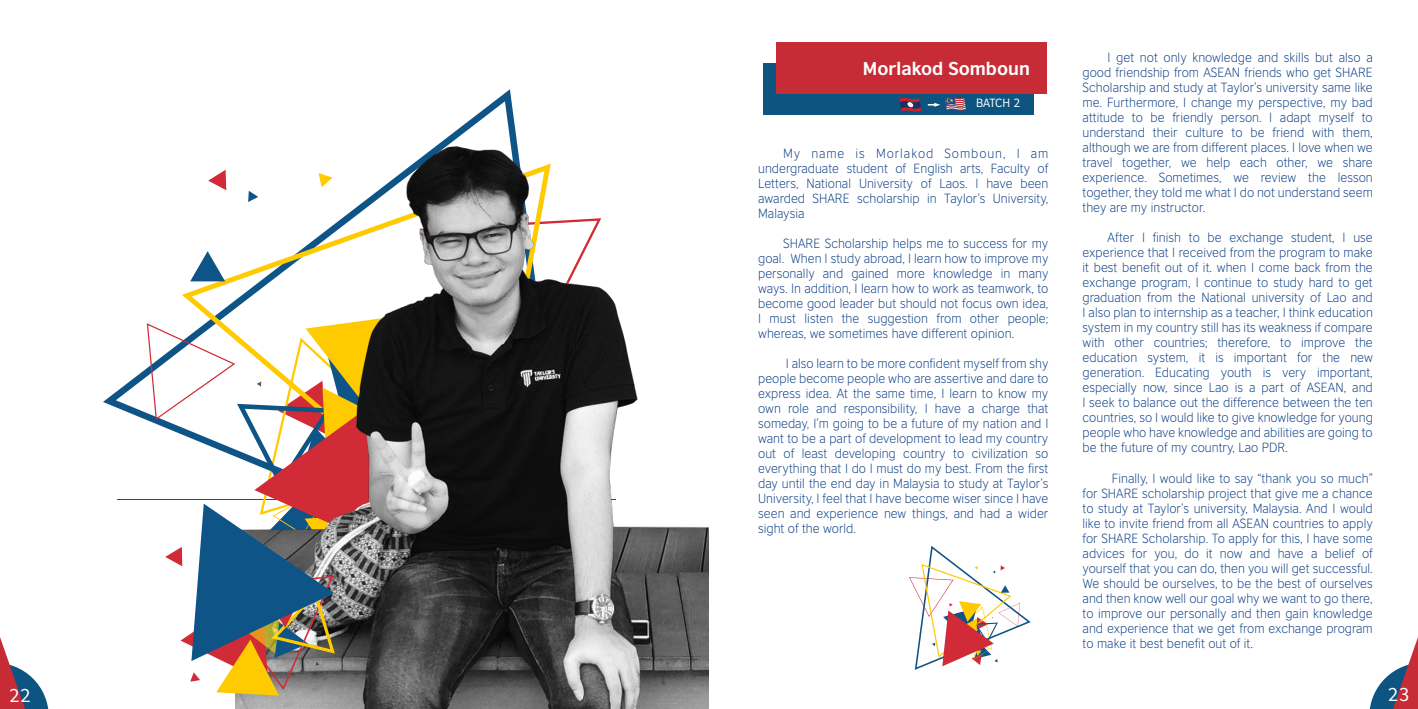
<style>
.page{position:relative;width:1418px;height:709px;background:#fff}
.page>*{position:absolute;margin:0;border:0;box-sizing:border-box;transform-origin:0 0}
.t1{font:700 17.5px "British Council Sans";color:#fff}
.t2{font:17.5px "British Council Sans";color:#fff}
.t3{font:300 12.5px/15px "British Council Sans";color:#013680;text-align:justify}
.t4{font:11.25px "British Council Sans";letter-spacing:-.015em;color:#fff}
</style>
<div class="page">
<svg style="left:208px;top:170px;width:18px;height:20px"></svg>
<svg style="left:0;top:637px;width:49px;height:72px"></svg>
<img style="left:236px;top:100px;width:473px;height:609px">
<div style="left:763px;top:64px;width:271px;height:51px;background:#0e5480"></div>
<div style="left:775px;top:42px;width:271px;height:51px;background:#c72b36"></div>
<svg style="left:1369px;top:640px;width:48px;height:69px"></svg>
<svg style="left:147px;top:218px;width:454px;height:477px"></svg>
<svg style="left:909px;top:546px;width:121px;height:124px"></svg>
<svg style="left:927px;top:97px;width:39px;height:14px"></svg>
<svg style="left:899px;top:97px;width:22px;height:15px"></svg>
<h1 class="t2" style="left:9px;top:680px;width:23px">22</h1>
<h1 class="t1" style="left:863px;top:53px;width:168px">Morlakod Somboun</h1>
<p class="t4" style="left:976px;top:94px;width:46px">BATCH 2</p>
<p class="t3" style="left:758px;top:145px;width:292px;text-indent:25px">My name is Morlakod Somboun, I am undergraduate student of English arts, Faculty of Letters, National University of Laos. I have been awarded SHARE scholarship in Taylor’s University, Malaysia</p>
<p class="t3" style="left:758px;top:235px;width:292px;text-indent:25px">SHARE Scholarship helps me to success for my goal. When I study abroad, I learn how to improve my personally and gained more knowledge in many ways. In addition, I learn how to work as teamwork, to become good leader but should not focus own idea, I must listen the suggestion from other people; whereas, we sometimes have different opinion.</p>
<p class="t3" style="left:758px;top:355px;width:292px;text-indent:28px">I also learn to be more confident myself from shy people become people who are assertive and dare to express idea. At the same time, I learn to know my own role and responsibility, I have a charge that someday, I’m going to be a future of my nation and I want to be a part of development to lead my country out of least developing country to civilization so everything that I do I must do my best. From the first day until the end day in Malaysia to study at Taylor’s University, I feel that I have become wiser since I have seen and experience new things, and had a wider sight of the world.</p>
<p class="t3" style="left:1082px;top:49px;width:292px;text-indent:25px">I get not only knowledge and skills but also a good friendship from ASEAN friends who get SHARE Scholarship and study at Taylor’s university same like me. Furthermore, I change my perspective, my bad attitude to be friendly person. I adapt myself to understand their culture to be friend with them, although we are from different places. I love when we travel together, we help each other, we share experience. Sometimes, we review the lesson together, they told me what I do not understand seem they are my instructor.</p>
<p class="t3" style="left:1082px;top:229px;width:292px;text-indent:25px">After I finish to be exchange student, I use experience that I received from the program to make it best benefit out of it. when I come back from the exchange program, I continue to study hard to get graduation from the National university of Lao and I also plan to internship as a teacher, I think education system in my country still has its weakness if compare with other countries; therefore, to improve the education system, it is important for the new generation. Educating youth is very important, especially now, since Lao is a part of ASEAN, and I seek to balance out the difference between the ten countries, so I would like to give knowledge for young people who have knowledge and abilities are going to be the future of my country, Lao PDR.</p>
<p class="t3" style="left:1082px;top:469px;width:292px;text-indent:29px">Finally, I would like to say “thank you so much” for SHARE scholarship project that give me a chance to study at Taylor’s university, Malaysia. And I would like to invite friend from all ASEAN countries to apply for SHARE Scholarship. To apply for this, I have some advices for you, do it now and have a belief of yourself that you can do, then you will get successful.<br>We should be ourselves, to be the best of ourselves and then know well our goal why we want to go there, to improve our personally and then gain knowledge and experience that we get from exchange program to make it best benefit out of it.</p>
<h1 class="t2" style="left:1387px;top:680px;width:23px">23</h1>
</div>
